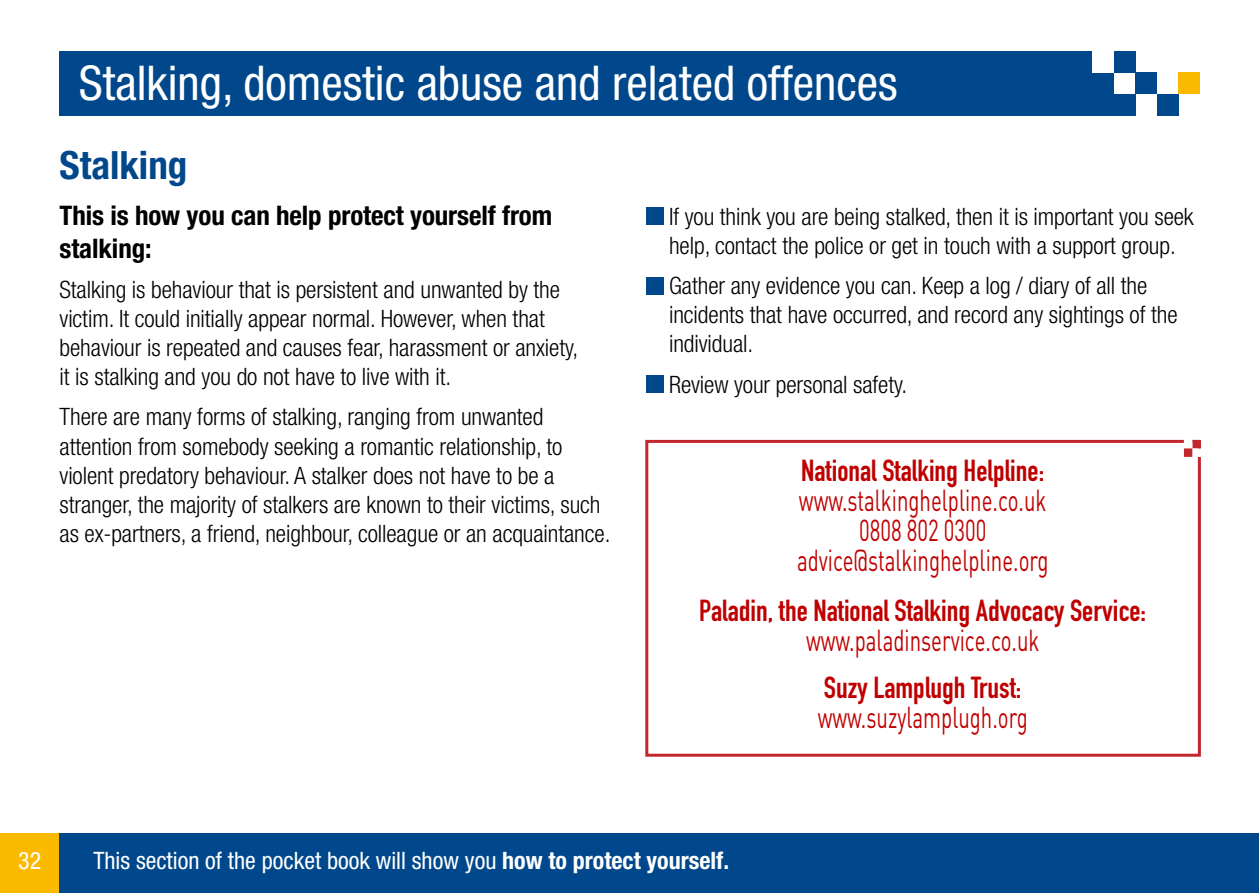
<style>
.page{position:relative;width:1259px;height:893px;background:#fff}
.page>*{position:absolute;margin:0;border:0;box-sizing:border-box;transform-origin:0 0}
.t1{font:condensed 48px "Helvetica Neue";color:#fff}
.t2{font:700 condensed 39px "Helvetica Neue";color:#00488b}
.t3{font:30px/30px "DIN";color:#c00000;text-align:center;scale:.68 1}
.t4{font:700 30px "DIN Condensed";color:#c00000}
.t5{font:700 condensed 27px/33px "Helvetica Neue";letter-spacing:-.005em;color:#000}
.t6{font:300 condensed 24px/29.1px "Helvetica Neue";letter-spacing:-.005em;color:#000}
.t7{font:condensed 24px "Helvetica Neue";color:#fff}
.s1{font-weight:700}
</style>
<div class="page">
<div style="left:0;top:833px;width:60px;height:60px;background:#fbba00"></div>
<div style="left:59px;top:833px;width:1200px;height:60px;background:#00488b"></div>
<div style="left:646px;top:208px;width:17px;height:17px;background:#00488b"></div>
<div style="left:646px;top:277px;width:17px;height:17px;background:#00488b"></div>
<div style="left:646px;top:376px;width:17px;height:17px;background:#00488b"></div>
<div style="left:645px;top:440px;width:555px;height:317px;border:3px solid #c2262e"></div>
<div style="left:1113px;top:51px;width:22px;height:22px;background:#00488b"></div>
<div style="left:1113px;top:94px;width:22px;height:22px;background:#00488b"></div>
<div style="left:1135px;top:73px;width:21px;height:21px;background:#00488b"></div>
<div style="left:1156px;top:94px;width:22px;height:22px;background:#00488b"></div>
<div style="left:1178px;top:73px;width:21px;height:21px;background:#fbba00"></div>
<div style="left:60px;top:51px;width:1053px;height:65px;background:#00488b"></div>
<div style="left:1092px;top:51px;width:21px;height:22px;background:#fff"></div>
<div style="left:1192px;top:440px;width:8px;height:8px;background:#c2262e"></div>
<div style="left:1192px;top:448px;width:10px;height:9px;background:#fff"></div>
<div style="left:1183px;top:438px;width:9px;height:10px;background:#fff"></div>
<div style="left:1183px;top:448px;width:9px;height:9px;background:#c2262e"></div>
<h1 class="t1" style="left:79px;top:55px;width:820px">Stalking, domestic abuse and related offences</h1>
<h2 class="t2" style="left:60px;top:142px;width:129px">Stalking</h2>
<p class="t5" style="left:60px;top:198px;width:494px">This is how you can help protect yourself from stalking:</p>
<p class="t6" style="left:60px;top:275px;width:520px">Stalking is behaviour that is persistent and unwanted by the victim. It could initially appear normal. However, when that behaviour is repeated and causes fear, harassment or anxiety, it is stalking and you do not have to live with it.</p>
<p class="t6" style="left:60px;top:402px;width:552px">There are many forms of stalking, ranging from unwanted attention from somebody seeking a romantic relationship, to violent predatory behaviour. A stalker does not have to be a stranger, the majority of stalkers are known to their victims, such as ex-partners, a friend, neighbour, colleague or an acquaintance.</p>
<p class="t6" style="left:669px;top:202px;width:526px">If you think you are being stalked, then it is important you seek help, contact the police or get in touch with a support group.</p>
<p class="t6" style="left:669px;top:271px;width:510px">Gather any evidence you can. Keep a log / diary of all the incidents that have occurred, and record any sightings of the individual.</p>
<p class="t6" style="left:669px;top:369px;width:240px">Review your personal safety.</p>
<p class="t4" style="left:801px;top:450px;width:244px">National Stalking Helpline:</p>
<p class="t3" style="left:797px;top:484px;width:371px">www.stalkinghelpline.co.uk<br>0808 802 0300 advice@stalkinghelpline.org</p>
<p class="t4" style="left:699px;top:590px;width:448px">Paladin, the National Stalking Advocacy Service:</p>
<p class="t3" style="left:806px;top:625px;width:345px">www.paladinservice.co.uk</p>
<p class="t4" style="left:824px;top:667px;width:199px">Suzy Lamplugh Trust:</p>
<p class="t3" style="left:817px;top:702px;width:310px">www.suzylamplugh.org</p>
<p class="t7" style="left:18px;top:847px;width:25px">32</p>
<p class="t7" style="left:93px;top:847px;width:637px">This section of the pocket book will show you <span class="s1">how to protect yourself.</span></p>
</div>
